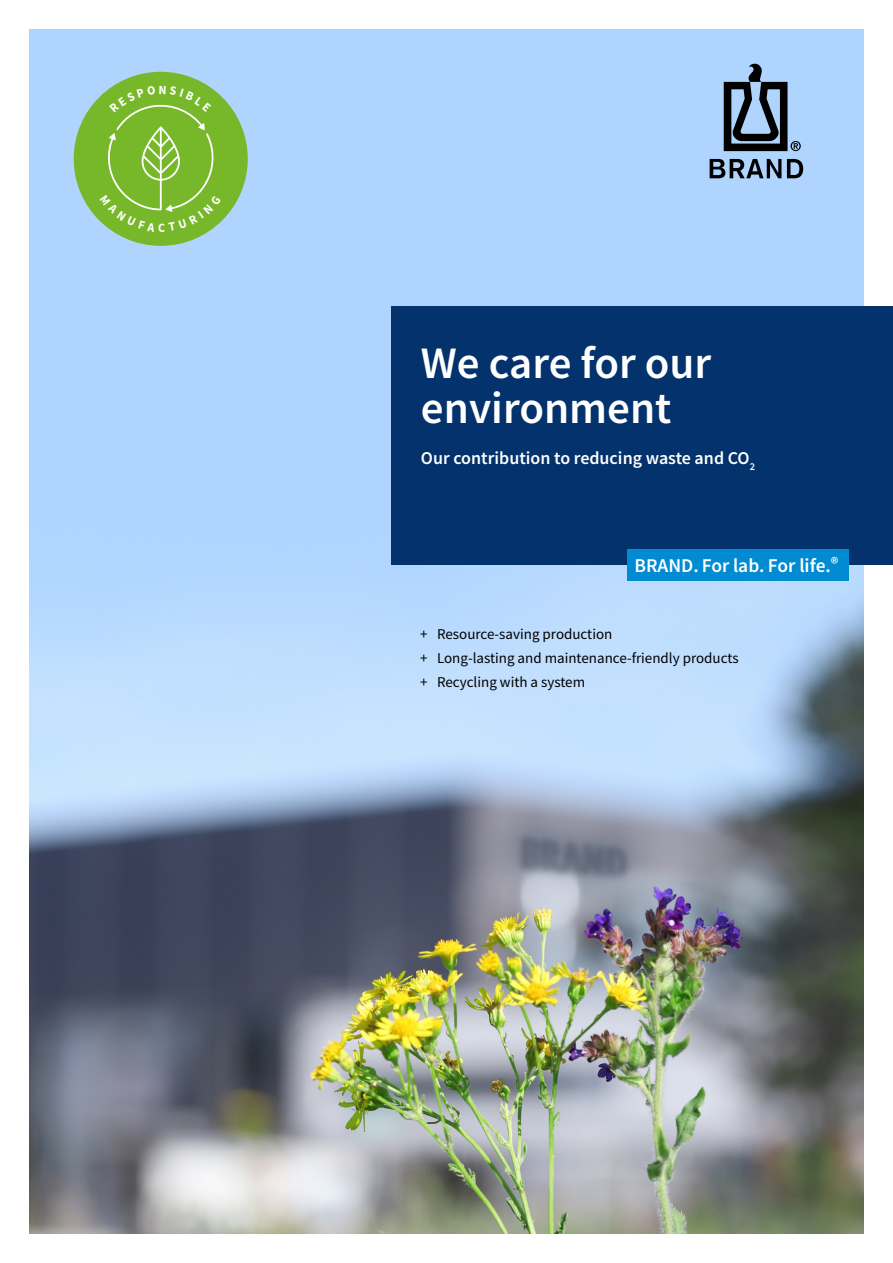
<style>
.page{position:relative;width:893px;height:1263px;background:#fff}
.page>*{position:absolute;margin:0;border:0;box-sizing:border-box;transform-origin:0 0}
.t1{font:600 45px/45px "Source Sans Pro";color:#fff}
.t2{font:600 19.5px "Source Sans Pro";color:#fff}
.t3{font:600 18px "Source Sans Pro";color:#fff}
.t4{font:15px/23.7px "Source Sans Pro";color:#000}
.s1{font-size:17.1px}
</style>
<div class="page">
<img style="left:30px;top:30px;width:833px;height:1203px">
<svg style="left:787px;top:159px;width:16px;height:19px"></svg>
<svg style="left:710px;top:159px;width:71px;height:19px"></svg>
<svg style="left:724px;top:64px;width:77px;height:87px;background:#637890"></svg>
<div style="left:74px;top:72px;width:174px;height:174px;background:#76b82a;border-radius:50%"></div>
<div style="left:391px;top:306px;width:502px;height:259px;background:#03326c"></div>
<div style="left:627px;top:550px;width:221px;height:31px;background:#008bd2"></div>
<svg style="left:100px;top:86px;width:121px;height:146px"></svg>
<h1 class="t1" style="left:421px;top:340px;width:292px">We care for our environment</h1>
<p class="t3" style="left:421px;top:446px;width:336px">Our contribution to reducing waste and CO<sub>2</sub></p>
<h2 class="t2" style="left:634px;top:552px;width:206px">BRAND. For lab. For life.<span class="s1">®</span></h2>
<p class="t4" style="left:420px;top:623px;width:320px">+ Resource-saving production<br>+ Long-lasting and maintenance-friendly products + Recycling with a system</p>
</div>
